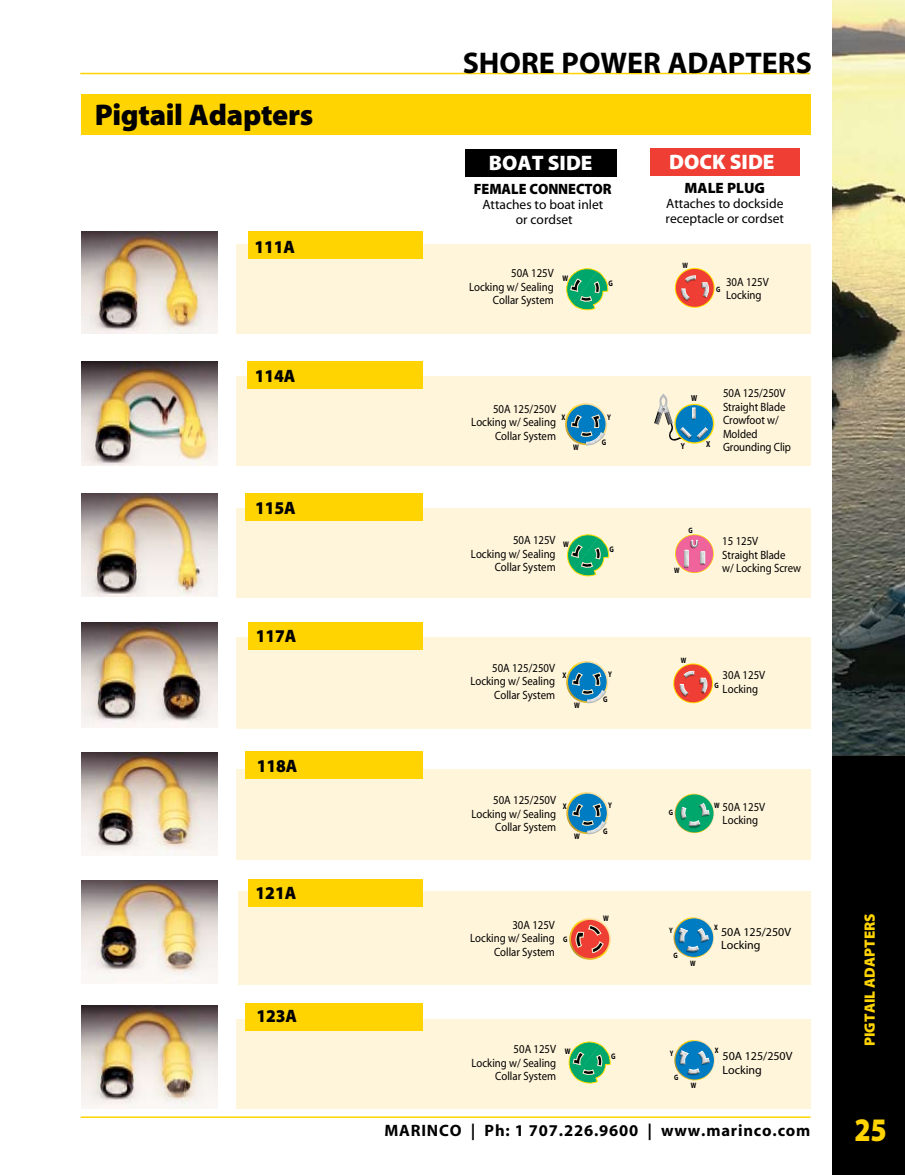
<style>
.page{position:relative;width:905px;height:1175px;background:#fff}
.page>*{position:absolute;margin:0;border:0;box-sizing:border-box;transform-origin:0 0}
.t1{font:33px "Myriad MM";color:#ffd400;scale:.86 1}
.t2{font:30px "Myriad MM";letter-spacing:-.01em;color:#000}
.t3{font:21px "Myriad MM";color:#fff}
.t4{font:18px "Myriad MM";letter-spacing:-.005em;color:#000;scale:.95 1}
.t5{font:16.5px "Myriad MM";letter-spacing:.05em;color:#000}
.t6{font:15px "Myriad MM";letter-spacing:-.005em;color:#000;scale:.95 1}
.t7{font:15px "Myriad MM";color:#ffd400}
.t8{font:15px "Myriad MM";letter-spacing:-.005em;color:#000}
.t9{font:13.5px/15px "Myriad MM";color:#000;text-align:center}
.t10{font:12px/13.5px "Myriad MM";color:#000;text-align:right;scale:.9 1}
.t11{font:12px/13.5px "Myriad MM";color:#000}
.t12{font:9.3px/10.1px "Myriad";color:#000}
.t13{font:700 8.7px "Myriad";color:#000;scale:.8 1}
.t14{font:700 8.1px "Myriad";color:#000;scale:.8 1}
.t15{font:700 7.95px "Myriad";color:#000;scale:.8 1}
.t16{font:700 7.8px "Myriad";color:#000;scale:.8 1}
.s1{font-weight:700;font-size:7.95px}
</style>
<div class="page">
<img style="left:832px;top:0;width:72px;height:756px">
<div style="left:825px;top:756px;width:79px;height:418px;background:#000"></div>
<div style="left:816px;top:0;width:16px;height:1174px;background:#fff"></div>
<hr style="left:80px;top:73px;width:729px;height:1px;background:#ffd400">
<hr style="left:81px;top:1116px;width:729px;height:2px;background:#ffd400">
<div style="left:236px;top:1019px;width:574px;height:89px;background:#fff5db"></div>
<div style="left:237px;top:891px;width:573px;height:94px;background:#fff5db"></div>
<div style="left:236px;top:769px;width:574px;height:90px;background:#fff5db"></div>
<div style="left:236px;top:637px;width:574px;height:91px;background:#fff5db"></div>
<div style="left:236px;top:508px;width:574px;height:90px;background:#fff5db"></div>
<div style="left:236px;top:376px;width:574px;height:90px;background:#fff5db"></div>
<div style="left:236px;top:244px;width:574px;height:90px;background:#fff5db"></div>
<div style="left:248px;top:231px;width:174px;height:27px;background:#ffd400"></div>
<img style="left:81px;top:231px;width:136px;height:102px">
<div style="left:247px;top:362px;width:175px;height:26px;background:#ffd400"></div>
<img style="left:81px;top:362px;width:136px;height:104px">
<div style="left:246px;top:494px;width:177px;height:26px;background:#ffd400"></div>
<img style="left:81px;top:493px;width:136px;height:104px">
<div style="left:248px;top:622px;width:174px;height:27px;background:#ffd400"></div>
<img style="left:81px;top:622px;width:136px;height:105px">
<div style="left:246px;top:751px;width:177px;height:27px;background:#ffd400"></div>
<img style="left:81px;top:753px;width:136px;height:102px">
<div style="left:248px;top:879px;width:174px;height:27px;background:#ffd400"></div>
<img style="left:81px;top:880px;width:136px;height:103px">
<div style="left:245px;top:1003px;width:178px;height:27px;background:#ffd400"></div>
<img style="left:81px;top:1005px;width:136px;height:103px">
<svg style="left:566px;top:268px;width:42px;height:42px"></svg>
<svg style="left:674px;top:268px;width:41px;height:40px"></svg>
<svg style="left:565px;top:403px;width:42px;height:42px"></svg>
<img style="left:690px;top:417px;width:25px;height:27px">
<svg style="left:654px;top:393px;width:59px;height:50px"></svg>
<svg style="left:567px;top:534px;width:42px;height:42px"></svg>
<img style="left:702px;top:544px;width:12px;height:28px">
<img style="left:675px;top:547px;width:27px;height:27px">
<img style="left:676px;top:534px;width:35px;height:29px">
<svg style="left:684px;top:540px;width:21px;height:27px"></svg>
<svg style="left:566px;top:661px;width:42px;height:42px"></svg>
<svg style="left:673px;top:663px;width:41px;height:41px"></svg>
<svg style="left:673px;top:917px;width:41px;height:40px"></svg>
<svg style="left:566px;top:792px;width:42px;height:42px"></svg>
<svg style="left:568px;top:1041px;width:42px;height:42px"></svg>
<svg style="left:674px;top:1039px;width:40px;height:41px"></svg>
<div style="left:81px;top:94px;width:729px;height:41px;background:#ffd400"></div>
<div style="left:465px;top:149px;width:151px;height:27px;background:#000"></div>
<div style="left:650px;top:149px;width:149px;height:27px;background:#ef3e33"></div>
<svg style="left:674px;top:793px;width:40px;height:40px"></svg>
<svg style="left:569px;top:918px;width:42px;height:41px"></svg>
<h2 class="t2" style="left:95px;top:100px;width:220px">Pigtail Adapters</h2>
<h3 class="t4" style="left:254px;top:238px;width:44px">111A</h3>
<h3 class="t4" style="left:255px;top:367px;width:44px">114A</h3>
<h3 class="t4" style="left:255px;top:499px;width:44px">115A</h3>
<h3 class="t4" style="left:256px;top:627px;width:44px">117A</h3>
<h3 class="t4" style="left:257px;top:757px;width:44px">118A</h3>
<h3 class="t4" style="left:255px;top:884px;width:44px">121A</h3>
<h3 class="t4" style="left:256px;top:1007px;width:44px">123A</h3>
<h2 class="t2" style="left:462px;top:49px;width:20px">Shor</h2>
<h2 class="t2" style="left:539px;top:49px;width:168px">e Power Adap</h2>
<h2 class="t2" style="left:745px;top:49px;width:68px">ters</h2>
<h3 class="t3" style="left:489px;top:153px;width:105px">BOAT SIDE</h3>
<h3 class="t3" style="left:669px;top:152px;width:107px">DOCK SIDE</h3>
<p class="t6" style="left:474px;top:182px;width:147px">FEMALE CONNECTOR</p>
<p class="t9" style="left:482px;top:198px;width:122px">Attaches to boat inlet or cordset</p>
<p class="t10" style="left:469px;top:267px;width:96px">50A 125V<br>Locking w/ Sealing<br>Collar System</p>
<p class="t14" style="left:562px;top:274px;width:9px">W</p>
<p class="t14" style="left:608px;top:279px;width:7px">G</p>
<p class="t10" style="left:471px;top:403px;width:96px">50A 125/250V<br>Locking w/ Sealing<br>Collar System</p>
<p class="t14" style="left:561px;top:413px;width:6px">X</p>
<p class="t14" style="left:607px;top:412px;width:6px">Y</p>
<p class="t14" style="left:573px;top:443px;width:9px">W</p>
<p class="t14" style="left:602px;top:438px;width:7px">G</p>
<p class="t8" style="left:684px;top:181px;width:82px">MALE PLUG</p>
<p class="t9" style="left:665px;top:197px;width:120px;text-align:left">Attaches to dockside receptacle or cordset</p>
<p class="t16" style="left:682px;top:261px;width:8px">W</p>
<p class="t10" style="left:726px;top:275px;width:49px;text-align:left">30A 125V<br>Locking</p>
<p class="t16" style="left:716px;top:286px;width:7px">G</p>
<p class="t13" style="left:691px;top:393px;width:9px">W</p>
<p class="t13" style="left:680px;top:441px;width:7px">Y</p>
<p class="t13" style="left:706px;top:440px;width:7px">X</p>
<p class="t10" style="left:723px;top:387px;width:77px;text-align:left">50A 125/250V<br>Straight Blade<br>Crowfoot w/<br>Molded<br>Grounding Clip</p>
<p class="t16" style="left:688px;top:526px;width:7px">G</p>
<p class="t10" style="left:471px;top:534px;width:96px">50A 125V<br>Locking w/ Sealing<br>Collar System</p>
<p class="t10" style="left:722px;top:535px;width:89px;text-align:left">15 125V<br>Straight Blade<br>w/ Locking Screw</p>
<p class="t14" style="left:563px;top:540px;width:9px">W</p>
<p class="t14" style="left:609px;top:545px;width:7px">G</p>
<p class="t16" style="left:674px;top:567px;width:8px">W</p>
<p class="t10" style="left:470px;top:661px;width:96px">50A 125/250V<br>Locking w/ Sealing<br>Collar System</p>
<p class="t14" style="left:562px;top:671px;width:6px">X</p>
<p class="t14" style="left:608px;top:670px;width:6px">Y</p>
<p class="t14" style="left:574px;top:701px;width:9px">W</p>
<p class="t14" style="left:603px;top:695px;width:7px">G</p>
<p class="t10" style="left:471px;top:794px;width:96px">50A 125/250V<br>Locking w/ Sealing<br>Collar System</p>
<p class="t14" style="left:562px;top:802px;width:6px">X</p>
<p class="t14" style="left:608px;top:801px;width:6px">Y</p>
<p class="t14" style="left:574px;top:832px;width:9px">W</p>
<p class="t14" style="left:603px;top:826px;width:7px">G</p>
<p class="t10" style="left:470px;top:918px;width:96px">30A 125V<br>Locking w/ Sealing<br>Collar System</p>
<p class="t12" style="left:530px;top:934px;width:39px">NEMA <span class="s1">G<br></span>L5-30R</p>
<p class="t15" style="left:603px;top:914px;width:9px">W</p>
<p class="t10" style="left:471px;top:1042px;width:96px">50A 125V<br>Locking w/ Sealing<br>Collar System</p>
<p class="t14" style="left:565px;top:1047px;width:9px">W</p>
<p class="t14" style="left:611px;top:1052px;width:7px">G</p>
<p class="t16" style="left:681px;top:656px;width:8px">W</p>
<p class="t10" style="left:722px;top:669px;width:49px;text-align:left">30A 125V<br>Locking</p>
<p class="t16" style="left:714px;top:681px;width:7px">G</p>
<p class="t16" style="left:668px;top:808px;width:7px">G</p>
<p class="t10" style="left:722px;top:800px;width:49px;text-align:left">50A 125V<br>Locking</p>
<p class="t16" style="left:714px;top:801px;width:8px">W</p>
<p class="t16" style="left:669px;top:926px;width:6px">Y</p>
<p class="t16" style="left:673px;top:951px;width:7px">G</p>
<p class="t16" style="left:690px;top:959px;width:8px">W</p>
<p class="t16" style="left:714px;top:923px;width:6px">X</p>
<p class="t11" style="left:721px;top:925px;width:71px">50A 125/250V<br>Locking</p>
<p class="t16" style="left:669px;top:1049px;width:6px">Y</p>
<p class="t16" style="left:674px;top:1073px;width:7px">G</p>
<p class="t16" style="left:690px;top:1081px;width:8px">W</p>
<p class="t16" style="left:714px;top:1046px;width:6px">X</p>
<p class="t11" style="left:722px;top:1050px;width:71px">50A 125/250V<br>Locking</p>
<p class="t7" style="left:862px;top:1046px;width:134px;rotate:-90deg">PIGTAIL ADAPTERS</p>
<h3 class="t5" style="left:384px;top:1122px;width:427px">MARINCO | Ph: 1 707.226.9600 | www.marinco.com</h3>
<h1 class="t1" style="left:854px;top:1114px;width:39px">25</h1>
</div>
